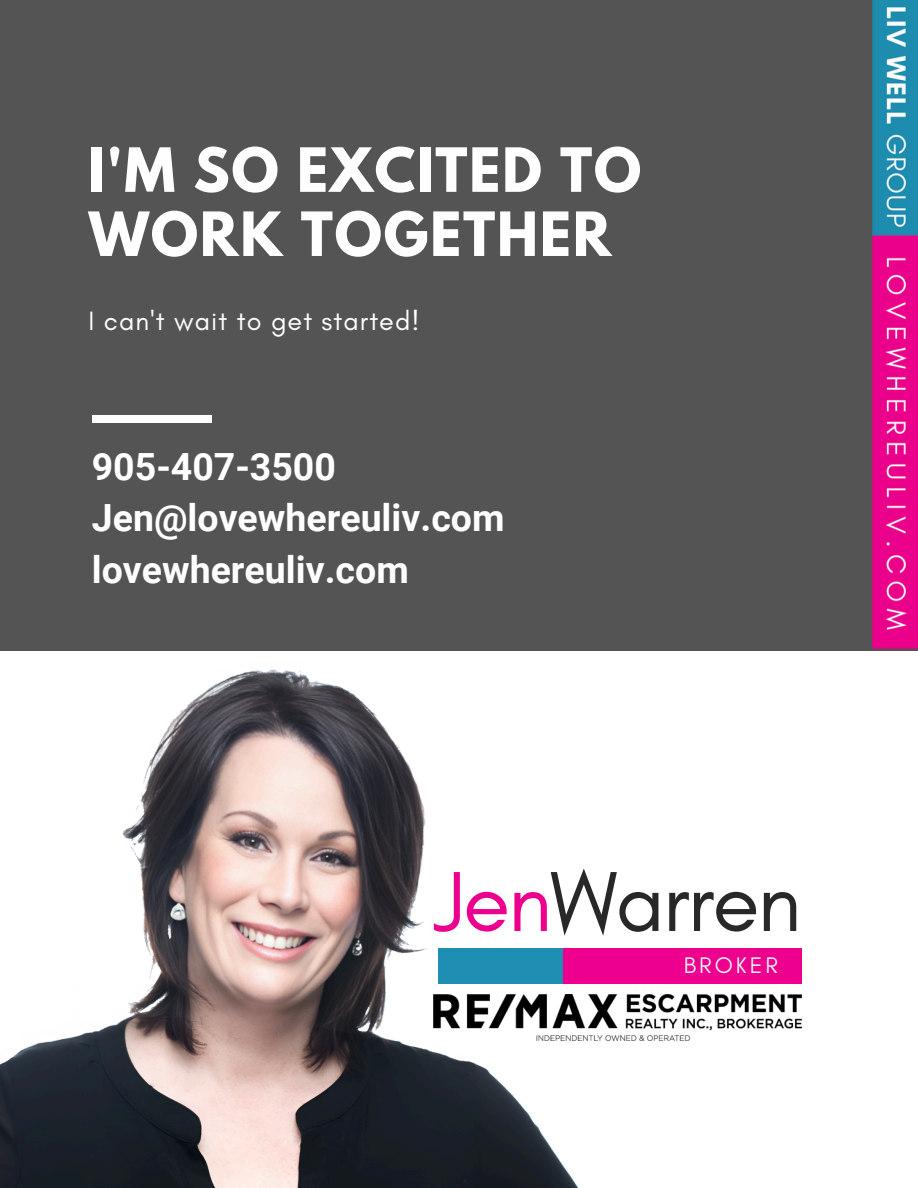
<style>
.page{position:relative;width:918px;height:1188px;background:#fff}
.page>*{position:absolute;margin:0;border:0;box-sizing:border-box;transform-origin:0 0}
.t1{font:86.7px "Glacial Indifference";letter-spacing:-.025em;color:#292828}
.t2{font:700 54px/64.2px "League Spartan";letter-spacing:.03em;color:#fefeff}
.t3{font:700 37.5px/51.8px "Roboto";color:#fff}
.t4{font:27px "Glacial Indifference";letter-spacing:.04em;color:#fefeff}
.t5{font:22.95px "Glacial Indifference";letter-spacing:.13em;color:#f1f1f1}
.s1{color:#ed008d}
</style>
<div class="page">
<div style="left:0;top:0;width:918px;height:650px;background:#545454"></div>
<div style="left:92px;top:416px;width:120px;height:7px;background:#fff"></div>
<img style="left:872px;top:0;width:46px;height:649px">
<img style="left:614px;top:994px;width:187px;height:47px">
<div style="left:563px;top:948px;width:238px;height:36px;background:#ed008d"></div>
<img style="left:0;top:650px;width:614px;height:538px">
<p class="t2" style="left:89px;top:145px;width:554px">I'M SO EXCITED TO<br>WORK TOGETHER</p>
<h2 class="t4" style="left:89px;top:304px;width:333px">I can't wait to get started!</h2>
<h4 class="t3" style="left:92px;top:441px;width:414px">905-407-3500<br>Jen@lovewhereuliv.com lovewhereuliv.com</h4>
<h5 class="t1" style="left:433px;top:849px;width:369px"><span class="s1">Jen</span>Warren</h5>
<h6 class="t5" style="left:684px;top:951px;width:96px">BROKER</h6>
</div>
